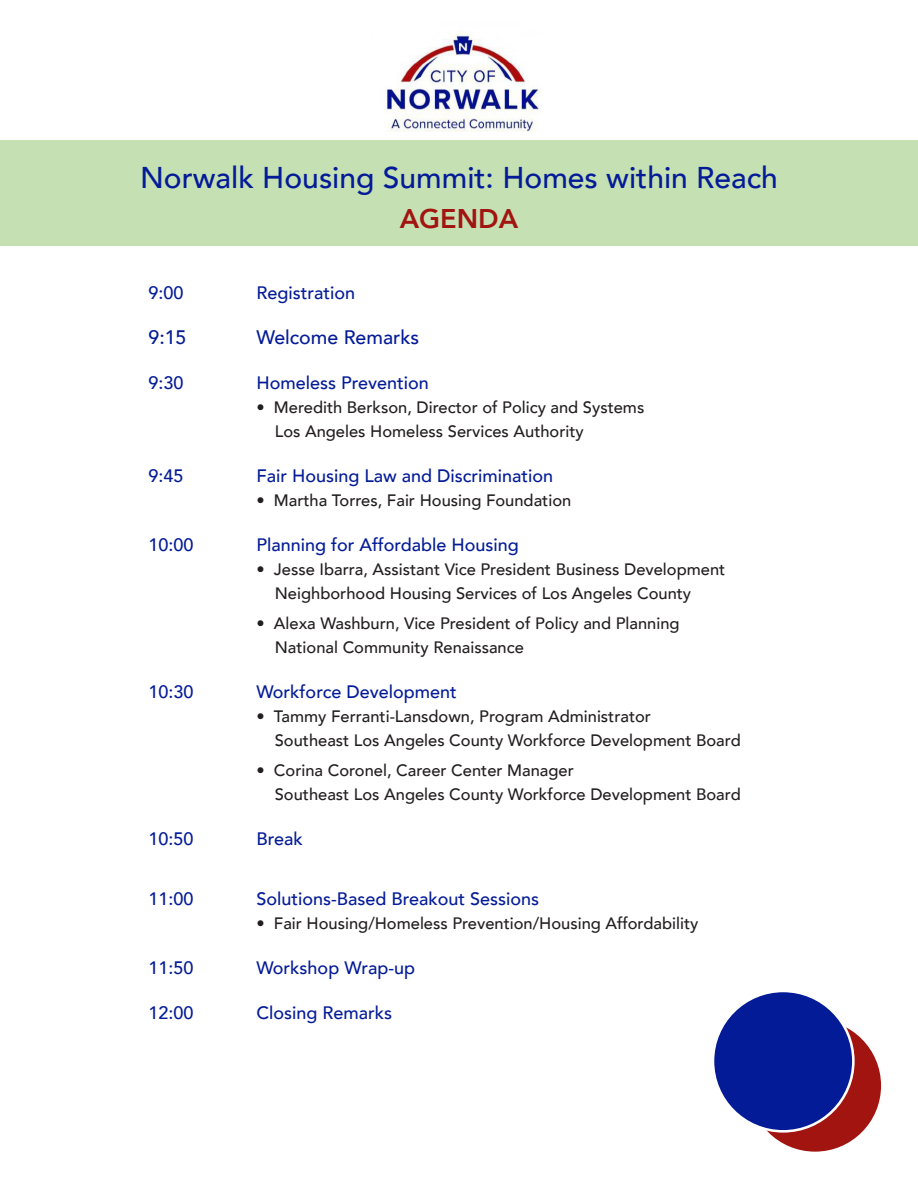
<style>
.page{position:relative;width:918px;height:1188px;background:#fff}
.page>*{position:absolute;margin:0;border:0;box-sizing:border-box;transform-origin:0 0}
.t1{font:500 30px "Avenir";color:#041b97}
.t2{font:800 27px "Avenir";color:#a11410}
.t3{font:500 19.5px "Avenir";color:#041b97}
.t4{font:500 18px "Avenir";color:#041b97}
.t5{font:500 16.5px/24px "Avenir";color:#231f20}
</style>
<div class="page">
<img style="left:386px;top:32px;width:153px;height:100px">
<div style="left:0;top:141px;width:918px;height:105px;background:#c5e0b3"></div>
<div style="left:749px;top:1020px;width:132px;height:132px;background:#a11410;border-radius:50%"></div>
<div style="left:713px;top:991px;width:140px;height:140px;background:#041b97;border-radius:50%"></div>
<div style="left:712px;top:990px;width:143px;height:143px;border:3px solid #fff;border-radius:50%"></div>
<p class="t1" style="left:140px;top:151px;width:639px">Norwalk Housing Summit: Homes within Reach</p>
<p class="t2" style="left:400px;top:198px;width:120px">AGENDA</p>
<p class="t4" style="left:148px;top:277px;width:37px">9:00</p>
<p class="t4" style="left:256px;top:277px;width:100px">Registration</p>
<p class="t3" style="left:148px;top:320px;width:39px">9:15</p>
<p class="t3" style="left:256px;top:320px;width:164px">Welcome Remarks</p>
<p class="t4" style="left:148px;top:367px;width:37px">9:30</p>
<p class="t4" style="left:256px;top:367px;width:174px">Homeless Prevention</p>
<p class="t5" style="left:275px;top:394px;width:371px;text-indent:-18px">• Meredith Berkson, Director of Policy and Systems<br>Los Angeles Homeless Services Authority</p>
<p class="t4" style="left:148px;top:460px;width:37px">9:45</p>
<p class="t4" style="left:256px;top:460px;width:298px">Fair Housing Law and Discrimination</p>
<p class="t5" style="left:256px;top:487px;width:316px">• Martha Torres, Fair Housing Foundation</p>
<p class="t4" style="left:148px;top:529px;width:47px">10:00</p>
<p class="t4" style="left:256px;top:529px;width:264px">Planning for Affordable Housing</p>
<p class="t5" style="left:275px;top:556px;width:452px;text-indent:-18px">• Jesse Ibarra, Assistant Vice President Business Development<br>Neighborhood Housing Services of Los Angeles County</p>
<p class="t5" style="left:275px;top:610px;width:406px;text-indent:-18px">• Alexa Washburn, Vice President of Policy and Planning<br>National Community Renaissance</p>
<p class="t4" style="left:148px;top:676px;width:47px">10:30</p>
<p class="t4" style="left:256px;top:676px;width:202px">Workforce Development</p>
<p class="t5" style="left:275px;top:703px;width:467px;text-indent:-18px">• Tammy Ferranti-Lansdown, Program Administrator<br>Southeast Los Angeles County Workforce Development Board</p>
<p class="t5" style="left:275px;top:757px;width:467px;text-indent:-18px">• Corina Coronel, Career Center Manager<br>Southeast Los Angeles County Workforce Development Board</p>
<p class="t4" style="left:148px;top:823px;width:47px">10:50</p>
<p class="t4" style="left:256px;top:823px;width:48px">Break</p>
<p class="t4" style="left:148px;top:883px;width:47px">11:00</p>
<p class="t4" style="left:256px;top:883px;width:284px">Solutions-Based Breakout Sessions</p>
<p class="t5" style="left:256px;top:910px;width:443px">• Fair Housing/Homeless Prevention/Housing Affordability</p>
<p class="t4" style="left:148px;top:952px;width:47px">11:50</p>
<p class="t4" style="left:256px;top:952px;width:160px">Workshop Wrap-up</p>
<p class="t4" style="left:148px;top:997px;width:47px">12:00</p>
<p class="t4" style="left:256px;top:997px;width:137px">Closing Remarks</p>
</div>
